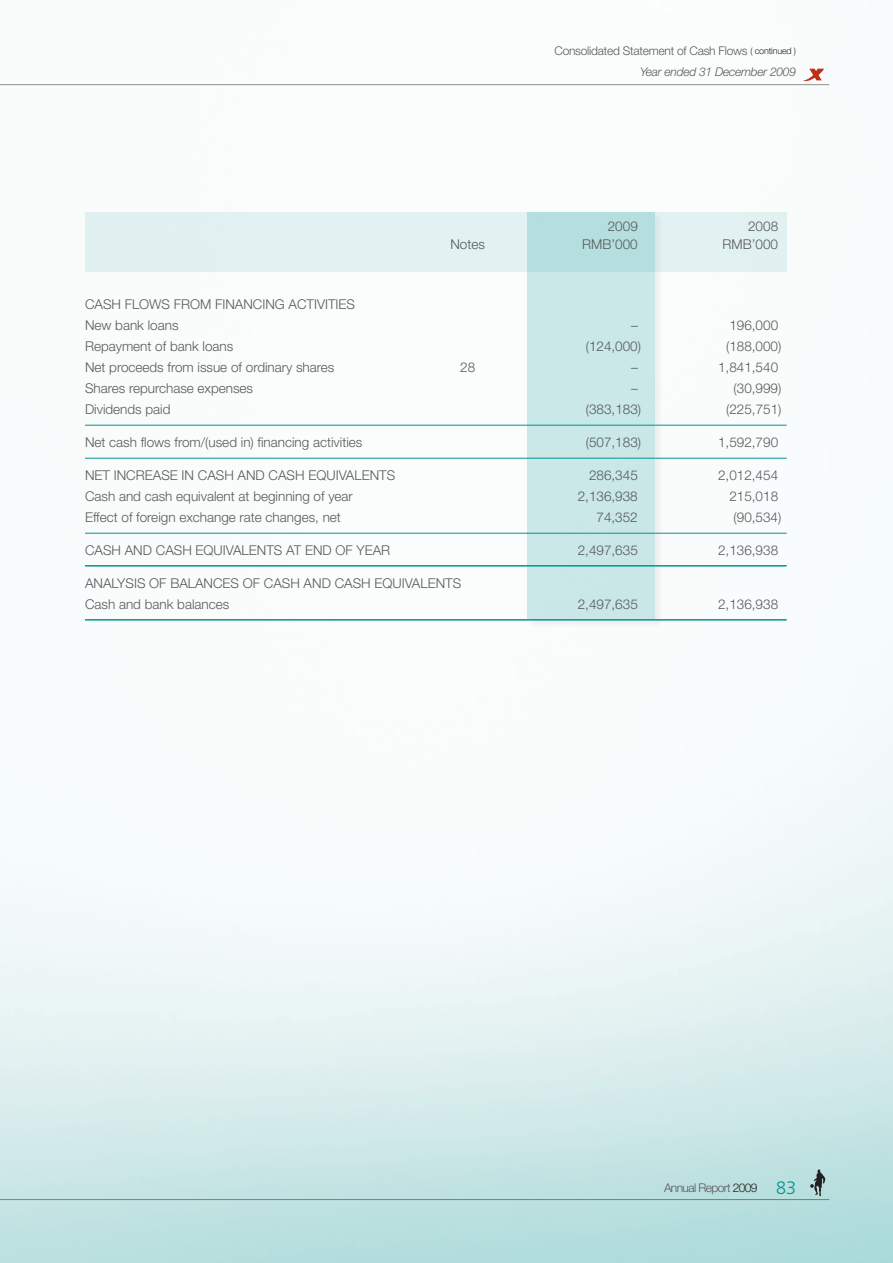
<style>
.page{position:relative;width:893px;height:1263px;background:#fff}
.page>*{position:absolute;margin:0;border:0;box-sizing:border-box;transform-origin:0 0}
.t1{font:300 13.5px/21px "Helvetica Neue LT Std";color:#57585a}
.t2{font:300 12px/21px "Helvetica Neue LT Std";letter-spacing:-.02em;color:#57585a;text-align:right}
.t3{font:300 12px "Helvetica Neue LT Std";letter-spacing:-.05em;color:#57585a}
.s1{font-size:9px;color:#231f20}
.s2{font-style:italic}
.s3{color:#231f20}
.s4{font-family:"Frutiger LT Std";font-size:18px;color:#009590}
</style>
<div class="page">
<hr style="left:0;top:1199px;width:829px;height:1px;background:#231f20">
<svg style="left:803px;top:69px;width:21px;height:12px"></svg>
<hr style="left:0;top:84px;width:829px;height:1px;background:#231f20">
<div style="left:85px;top:212px;width:702px;height:60px;background:#e2f2f2"></div>
<div style="left:526px;top:211px;width:138px;height:419px;background:#231f20;opacity:.3"></div>
<div style="left:527px;top:213px;width:128px;height:407px;background:linear-gradient(to bottom,#bfe4e3,#cce9e8)"></div>
<hr style="left:85px;top:425px;width:702px;height:1px;background:#009590">
<hr style="left:85px;top:458px;width:702px;height:1px;background:#009590">
<hr style="left:85px;top:533px;width:702px;height:1px;background:#009590">
<hr style="left:85px;top:565px;width:702px;height:2px;background:#009590">
<hr style="left:85px;top:619px;width:702px;height:2px;background:#009590">
<svg style="left:810px;top:1169px;width:15px;height:28px"></svg>
<p class="t2" style="left:554px;top:40px;width:243px">Consolidated Statement of Cash Flows <span class="s1">( continued )<br></span><span class="s2">Year ended 31 December 2009</span></p>
<p class="t1" style="left:608px;top:215px;width:32px">2009</p>
<p class="t1" style="left:748px;top:215px;width:32px">2008</p>
<p class="t1" style="left:85px;top:293px;width:272px">CASH FLOWS FROM FINANCING ACTIVITIES<br>New bank loans</p>
<p class="t1" style="left:450px;top:233px;width:36px">Notes</p>
<p class="t1" style="left:582px;top:233px;width:57px">RMB’000</p>
<p class="t1" style="left:723px;top:233px;width:57px">RMB’000</p>
<p class="t1" style="left:631px;top:314px;width:8px">–</p>
<p class="t1" style="left:729px;top:314px;width:50px">196,000</p>
<p class="t1" style="left:85px;top:335px;width:150px">Repayment of bank loans</p>
<p class="t1" style="left:586px;top:335px;width:57px">(124,000)</p>
<p class="t1" style="left:726px;top:335px;width:57px">(188,000)</p>
<p class="t1" style="left:85px;top:356px;width:251px">Net proceeds from issue of ordinary shares</p>
<p class="t1" style="left:460px;top:356px;width:17px">28</p>
<p class="t1" style="left:631px;top:356px;width:8px">–</p>
<p class="t1" style="left:718px;top:356px;width:62px">1,841,540</p>
<p class="t1" style="left:85px;top:377px;width:170px">Shares repurchase expenses</p>
<p class="t1" style="left:631px;top:377px;width:8px">–</p>
<p class="t1" style="left:734px;top:377px;width:49px">(30,999)</p>
<p class="t1" style="left:85px;top:398px;width:87px">Dividends paid</p>
<p class="t1" style="left:586px;top:398px;width:57px">(383,183)</p>
<p class="t1" style="left:726px;top:398px;width:57px">(225,751)</p>
<p class="t1" style="left:85px;top:431px;width:279px">Net cash flows from/(used in) financing activities</p>
<p class="t1" style="left:586px;top:431px;width:57px">(507,183)</p>
<p class="t1" style="left:718px;top:431px;width:62px">1,592,790</p>
<p class="t1" style="left:85px;top:464px;width:312px">NET INCREASE IN CASH AND CASH EQUIVALENTS</p>
<p class="t1" style="left:589px;top:464px;width:50px">286,345</p>
<p class="t1" style="left:718px;top:464px;width:62px">2,012,454</p>
<p class="t1" style="left:85px;top:485px;width:269px">Cash and cash equivalent at beginning of year</p>
<p class="t1" style="left:578px;top:485px;width:62px">2,136,938</p>
<p class="t1" style="left:729px;top:485px;width:50px">215,018</p>
<p class="t1" style="left:85px;top:506px;width:257px">Effect of foreign exchange rate changes, net</p>
<p class="t1" style="left:596px;top:506px;width:43px">74,352</p>
<p class="t1" style="left:734px;top:506px;width:49px">(90,534)</p>
<p class="t1" style="left:85px;top:539px;width:307px">CASH AND CASH EQUIVALENTS AT END OF YEAR</p>
<p class="t1" style="left:578px;top:539px;width:62px">2,497,635</p>
<p class="t1" style="left:718px;top:539px;width:62px">2,136,938</p>
<p class="t1" style="left:85px;top:572px;width:378px">ANALYSIS OF BALANCES OF CASH AND CASH EQUIVALENTS<br>Cash and bank balances</p>
<p class="t1" style="left:578px;top:593px;width:62px">2,497,635</p>
<p class="t1" style="left:718px;top:593px;width:62px">2,136,938</p>
<p class="t3" style="left:664px;top:1181px;width:134px">Annual Report <span class="s3">2009</span> <span class="s4">83</span></p>
</div>
